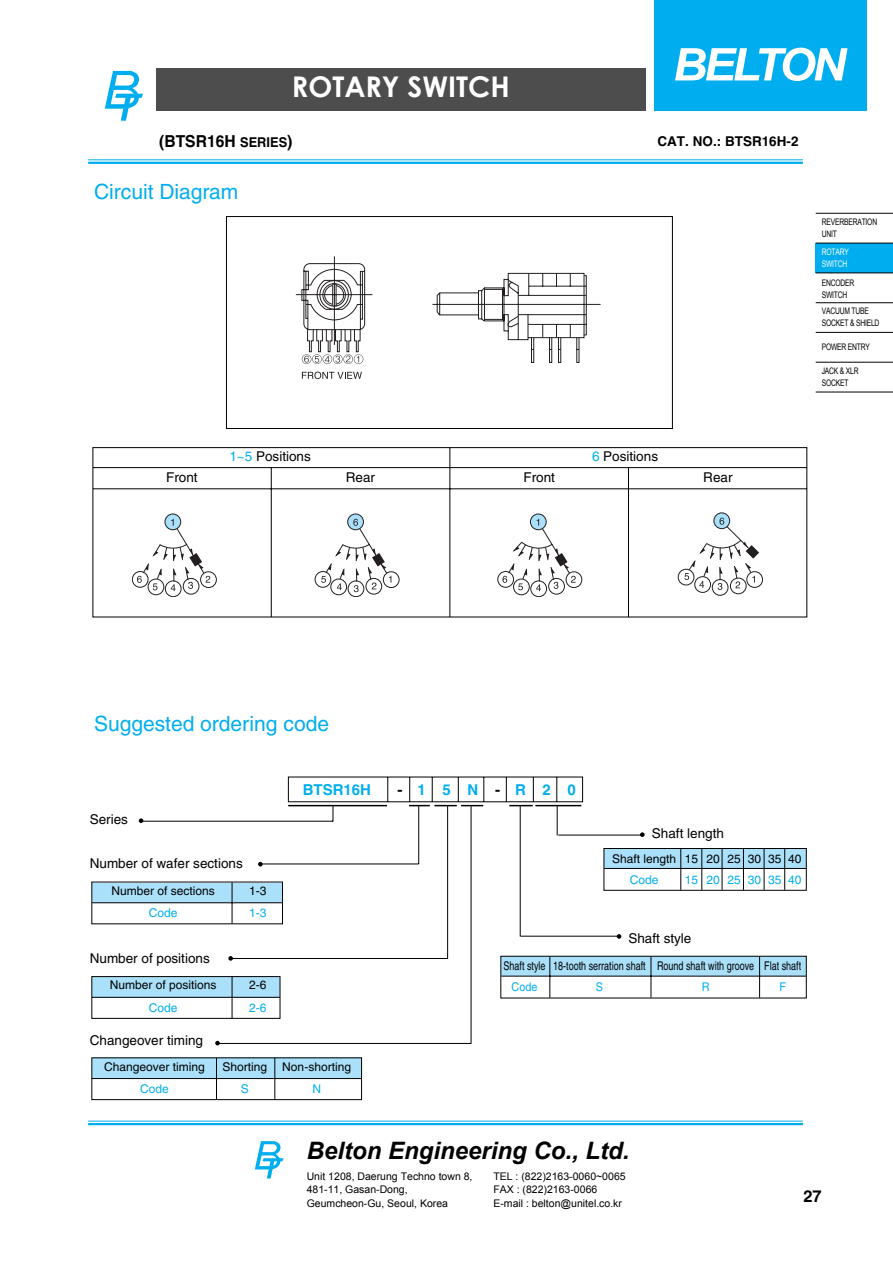
<style>
.page{position:relative;width:893px;height:1262px;background:#fff}
.page>*{position:absolute;margin:0;border:0;box-sizing:border-box;transform-origin:0 0}
.t1{font:700 28.5px "Century Gothic";color:#fff}
.t2{font:italic 700 24px "Arial";color:#000}
.t3{font:21px "Helvetica";color:#00aeef}
.t4{font:700 16.5px "Helvetica";color:#000;scale:.95 1}
.t5{font:700 16.5px "Helvetica";color:#000}
.t6{font:700 15px "Helvetica";color:#00aeef}
.t7{font:13.5px "Helvetica";color:#000}
.t8{font:700 13.5px "Helvetica";color:#000}
.t9{font:12px "Helvetica";color:#000}
.t10{font:12px "Helvetica";color:#000;scale:.75 1}
.t11{font:12px "Helvetica";color:#00aeef}
.t12{font:12px "Helvetica";color:#00aeef;scale:.9 1}
.t13{font:10.5px/13.5px "Arial";color:#000}
.t14{font:9px/12px "Arial";letter-spacing:-.03em;color:#000;scale:.75 1}
.t15{font:9px/12px "Arial";letter-spacing:-.03em;color:#fff;scale:.75 1}
.s1{font-size:13.5px}
.s2{color:#00aeef}
.s3{color:#000}
</style>
<div class="page">
<hr style="left:88px;top:1120px;width:714px;height:1px;background:#00aeef">
<hr style="left:88px;top:1123px;width:714px;height:2px;background:#00aeef">
<svg style="left:255px;top:1141px;width:28px;height:37px"></svg>
<div style="left:156px;top:68px;width:489px;height:43px;background:#4d4d4d"></div>
<svg style="left:105px;top:71px;width:38px;height:49px"></svg>
<hr style="left:88px;top:159px;width:714px;height:1px;background:#00aeef">
<hr style="left:88px;top:162px;width:714px;height:2px;background:#00aeef">
<svg style="left:302px;top:371px;width:60px;height:8px"></svg>
<svg style="left:296px;top:256px;width:304px;height:108px"></svg>
<div style="left:226px;top:216px;width:446px;height:213px;border:1px solid #000"></div>
<svg style="left:92px;top:447px;width:715px;height:171px"></svg>
<hr style="left:556px;top:805px;width:1px;height:30px;background:#000">
<hr style="left:520px;top:805px;width:1px;height:131px;background:#000">
<hr style="left:447px;top:805px;width:1px;height:153px;background:#000">
<hr style="left:470px;top:806px;width:1px;height:237px;background:#000">
<hr style="left:558px;top:834px;width:84px;height:1px;background:#000">
<svg style="left:640px;top:832px;width:4px;height:5px"></svg>
<hr style="left:418px;top:805px;width:1px;height:59px;background:#000">
<svg style="left:287px;top:776px;width:296px;height:45px"></svg>
<hr style="left:141px;top:820px;width:192px;height:1px;background:#000">
<svg style="left:139px;top:818px;width:4px;height:5px"></svg>
<svg style="left:91px;top:848px;width:715px;height:252px"></svg>
<svg style="left:228px;top:956px;width:5px;height:4px"></svg>
<hr style="left:218px;top:1043px;width:253px;height:1px;background:#000">
<div style="left:132px;top:571px;width:16px;height:16px;border:1px solid #231f20;border-radius:50%"></div>
<svg style="left:137px;top:513px;width:80px;height:84px"></svg>
<div style="left:315px;top:571px;width:16px;height:16px;border:1px solid #231f20;border-radius:50%"></div>
<svg style="left:321px;top:513px;width:78px;height:84px"></svg>
<div style="left:497px;top:571px;width:17px;height:16px;border:1px solid #231f20;border-radius:50%"></div>
<svg style="left:502px;top:513px;width:80px;height:84px"></svg>
<svg style="left:677px;top:512px;width:85px;height:84px"></svg>
<div style="left:815px;top:243px;width:77px;height:30px;background:#00aeef"></div>
<hr style="left:815px;top:213px;width:77px;height:1px;background:#000">
<hr style="left:815px;top:243px;width:77px;height:1px;background:#000">
<hr style="left:815px;top:273px;width:77px;height:1px;background:#000">
<hr style="left:815px;top:302px;width:77px;height:1px;background:#000">
<hr style="left:815px;top:332px;width:77px;height:1px;background:#000">
<hr style="left:815px;top:362px;width:77px;height:1px;background:#000">
<hr style="left:815px;top:392px;width:77px;height:1px;background:#000">
<div style="left:654px;top:0;width:212px;height:111px;background:#00aeef"></div>
<svg style="left:675px;top:48px;width:172px;height:33px"></svg>
<h1 class="t1" style="left:292px;top:68px;width:219px">ROTARY SWITCH</h1>
<h3 class="t4" style="left:159px;top:135px;width:142px">(BTSR16H <span class="s1">SERIES</span>)</h3>
<h3 class="t3" style="left:94px;top:184px;width:146px">Circuit Diagram</h3>
<p class="t8" style="left:657px;top:136px;width:142px">CAT. NO.: BTSR16H-2</p>
<p class="t14" style="left:821px;top:216px;width:75px">REVERBERATION<br>UNIT</p>
<p class="t15" style="left:821px;top:246px;width:38px">ROTARY<br>SWITCH</p>
<p class="t14" style="left:821px;top:276px;width:45px">ENCODER<br>SWITCH</p>
<p class="t14" style="left:821px;top:305px;width:78px">VACUUM TUBE<br>SOCKET &amp; SHIELD</p>
<p class="t14" style="left:821px;top:340px;width:66px">POWER ENTRY</p>
<p class="t14" style="left:821px;top:365px;width:51px">JACK &amp; XLR<br>SOCKET</p>
<p class="t7" style="left:229px;top:451px;width:83px"><span class="s2">1~5</span> Positions</p>
<p class="t7" style="left:592px;top:451px;width:68px"><span class="s2">6</span> Positions</p>
<p class="t7" style="left:166px;top:473px;width:33px">Front</p>
<p class="t7" style="left:346px;top:473px;width:31px">Rear</p>
<p class="t7" style="left:523px;top:473px;width:33px">Front</p>
<p class="t7" style="left:703px;top:473px;width:31px">Rear</p>
<h3 class="t3" style="left:94px;top:716px;width:236px">Suggested ordering code</h3>
<p class="t7" style="left:90px;top:814px;width:40px">Series</p>
<p class="t7" style="left:90px;top:858px;width:155px">Number of wafer sections</p>
<p class="t9" style="left:111px;top:886px;width:105px">Number of sections</p>
<p class="t9" style="left:249px;top:886px;width:19px">1-3</p>
<p class="t11" style="left:149px;top:908px;width:30px">Code</p>
<p class="t11" style="left:249px;top:908px;width:19px">1-3</p>
<p class="t7" style="left:90px;top:953px;width:122px">Number of positions</p>
<h3 class="t6" style="left:303px;top:784px;width:70px">BTSR16H</h3>
<h3 class="t6" style="left:397px;top:784px;width:180px"><span class="s3">-</span> 15N<span class="s3">-</span> R20</h3>
<p class="t7" style="left:652px;top:828px;width:74px">Shaft length</p>
<p class="t9" style="left:612px;top:854px;width:191px">Shaft length 15 20 25 30 35 40</p>
<p class="t11" style="left:629px;top:875px;width:30px">Code</p>
<p class="t11" style="left:684px;top:875px;width:118px">15 20 25 30 35 40</p>
<p class="t7" style="left:628px;top:933px;width:65px">Shaft style</p>
<p class="t10" style="left:503px;top:961px;width:398px">Shaft style 18-tooth serration shaft Round shaft with groove Flat shaft</p>
<p class="t9" style="left:110px;top:980px;width:108px">Number of positions</p>
<p class="t9" style="left:249px;top:980px;width:19px">2-6</p>
<p class="t12" style="left:511px;top:982px;width:30px">Code</p>
<p class="t12" style="left:596px;top:982px;width:10px">S</p>
<p class="t12" style="left:701px;top:982px;width:10px">R</p>
<p class="t12" style="left:779px;top:982px;width:9px">F</p>
<p class="t11" style="left:149px;top:1003px;width:30px">Code</p>
<p class="t11" style="left:249px;top:1003px;width:19px">2-6</p>
<p class="t7" style="left:90px;top:1035px;width:115px">Changeover timing</p>
<p class="t9" style="left:104px;top:1062px;width:102px">Changeover timing</p>
<p class="t9" style="left:222px;top:1062px;width:46px">Shorting</p>
<p class="t9" style="left:282px;top:1062px;width:70px">Non-shorting</p>
<p class="t11" style="left:140px;top:1084px;width:30px">Code</p>
<p class="t11" style="left:241px;top:1084px;width:10px">S</p>
<p class="t11" style="left:312px;top:1084px;width:10px">N</p>
<h2 class="t2" style="left:307px;top:1137px;width:324px">Belton Engineering Co., Ltd.</h2>
<p class="t13" style="left:307px;top:1169px;width:167px">Unit 1208, Daerung Techno town 8,<br>481-11, Gasan-Dong,<br>Geumcheon-Gu, Seoul, Korea</p>
<p class="t13" style="left:493px;top:1169px;width:134px">TEL : (822)2163-0060~0065<br>FAX : (822)2163-0066<br>E-mail : belton@unitel.co.kr</p>
<h3 class="t5" style="left:803px;top:1190px;width:20px">27</h3>
</div>
